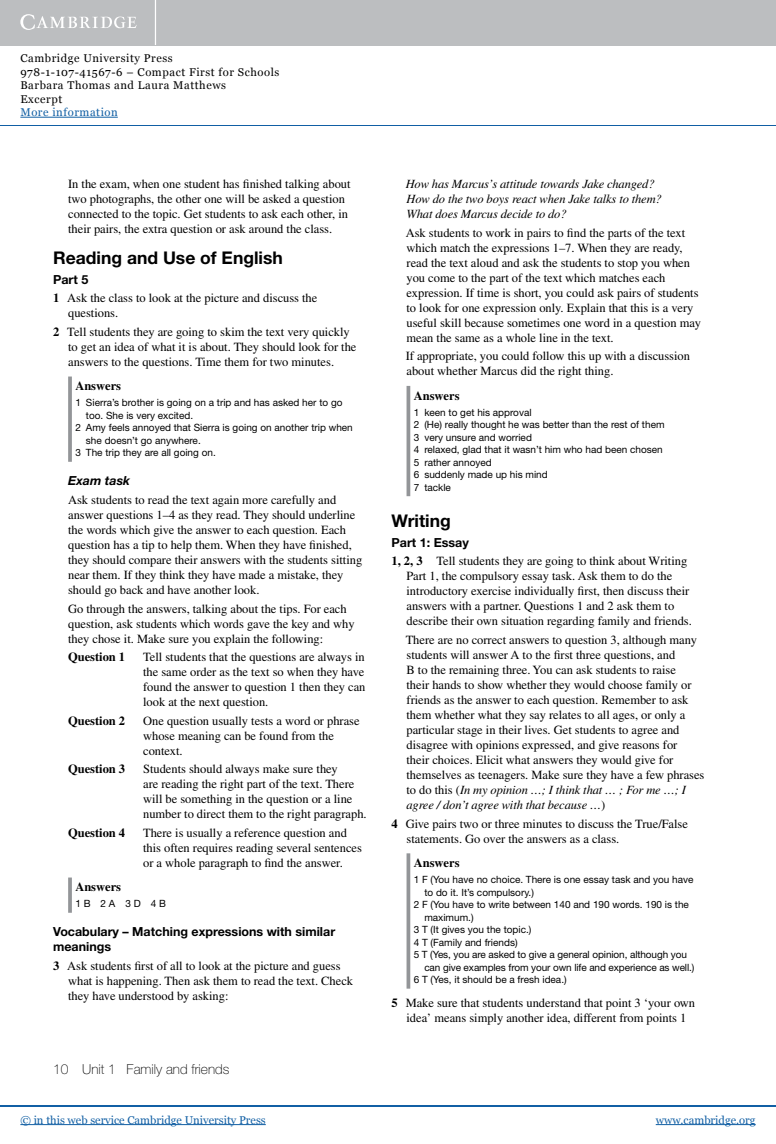
<style>
.page{position:relative;width:776px;height:1144px;background:#fff}
.page>*{position:absolute;margin:0;border:0;box-sizing:border-box;transform-origin:0 0}
.t1{font:700 17.5px "Helvetica Neue LT Std";color:#000}
.t2{font:100 13.75px "Helvetica Neue LT Std";color:#000}
.t3{font:12.5px/15px "Times LT Std";color:#000}
.t4{font:italic 12.5px/15px "Times LT Std";letter-spacing:-.01em;color:#000}
.t5{font:700 12.5px/15px "Helvetica Neue LT Std";color:#000}
.t6{font:700 12.5px "Times LT Std";color:#000}
.t7{font:italic 700 12.5px "Helvetica Neue LT Std";color:#000}
.t8{font:11.25px/13.4px "Georgia";letter-spacing:.05em;color:#000}
.t9{font:11.25px "Georgia";color:#115fa4}
.t10{font:11.25px "Georgia";letter-spacing:.05em;color:#115fa4}
.t11{font:10px/12.5px "Helvetica Neue LT Std";color:#000}
.s1{font-weight:700}
.s2{font-style:italic}
</style>
<div class="page">
<div style="left:0;top:0;width:776px;height:45px;background:#bcbec0"></div>
<hr style="left:155px;top:0;width:1px;height:45px;background:#fff">
<svg style="left:20px;top:14px;width:117px;height:16px"></svg>
<hr style="left:20px;top:117px;width:98px;height:1px;background:#115fa4">
<hr style="left:0;top:125px;width:776px;height:1px;background:#115fa4">
<hr style="left:0;top:1104px;width:776px;height:1px;background:#115fa4">
<hr style="left:20px;top:1124px;width:246px;height:1px;background:#115fa4">
<hr style="left:656px;top:1124px;width:100px;height:1px;background:#115fa4">
<hr style="left:68px;top:376px;width:4px;height:85px;background:#9d9fa2">
<hr style="left:68px;top:877px;width:4px;height:35px;background:#9d9fa2">
<hr style="left:407px;top:386px;width:3px;height:110px;background:#939598">
<hr style="left:407px;top:853px;width:3px;height:135px;background:#939598">
<p class="t8" style="left:20px;top:52px;width:261px">Cambridge University Press<br>978-1-107-41567-6 – Compact First for Schools<br>Barbara Thomas and Laura Matthews<br>Excerpt</p>
<p class="t10" style="left:20px;top:105px;width:99px">More information</p>
<p class="t3" style="left:68px;top:176px;width:284px">In the exam, when one student has finished talking about two photographs, the other one will be asked a question connected to the topic. Get students to ask each other, in their pairs, the extra question or ask around the class.</p>
<h1 class="t1" style="left:53px;top:246px;width:231px">Reading and Use of English</h1>
<p class="t5" style="left:53px;top:271px;width:37px">Part 5</p>
<p class="t3" style="left:68px;top:290px;width:251px;text-indent:-15px"><span class="s1">1</span> Ask the class to look at the picture and discuss the questions.</p>
<p class="t3" style="left:68px;top:324px;width:290px;text-indent:-15px"><span class="s1">2</span> Tell students they are going to skim the text very quickly to get an idea of what it is about. They should look for the answers to the questions. Time them for two minutes.</p>
<p class="t6" style="left:75px;top:378px;width:47px">Answers</p>
<p class="t11" style="left:75px;top:396px;width:269px">1 Sierra’s brother is going on a trip and has asked her to go</p>
<p class="t11" style="left:86px;top:409px;width:109px">too. She is very excited.</p>
<p class="t11" style="left:75px;top:421px;width:279px">2 Amy feels annoyed that Sierra is going on another trip when</p>
<p class="t11" style="left:86px;top:434px;width:116px">she doesn’t go anywhere.</p>
<p class="t11" style="left:75px;top:446px;width:142px">3 The trip they are all going on.</p>
<p class="t7" style="left:68px;top:473px;width:64px">Exam task</p>
<p class="t3" style="left:68px;top:492px;width:296px">Ask students to read the text again more carefully and answer questions 1–4 as they read. They should underline the words which give the answer to each question. Each question has a tip to help them. When they have finished, they should compare their answers with the students sitting near them. If they think they have made a mistake, they should go back and have another look.</p>
<p class="t3" style="left:68px;top:600px;width:288px">Go through the answers, talking about the tips. For each question, ask students which words gave the key and why they chose it. Make sure you explain the following:</p>
<p class="t6" style="left:68px;top:649px;width:59px">Question 1</p>
<p class="t3" style="left:143px;top:649px;width:224px;text-align:justify">Tell students that the questions are always in the same order as the text so when they have found the answer to question 1 then they can look at the next question.</p>
<p class="t6" style="left:68px;top:712px;width:59px">Question 2</p>
<p class="t3" style="left:143px;top:712px;width:218px">One question usually tests a word or phrase whose meaning can be found from the context.</p>
<p class="t6" style="left:68px;top:761px;width:59px">Question 3</p>
<p class="t3" style="left:143px;top:761px;width:225px">Students should always make sure they<br>are reading the right part of the text. There will be something in the question or a line number to direct them to the right paragraph.</p>
<p class="t6" style="left:68px;top:825px;width:59px">Question 4</p>
<p class="t3" style="left:143px;top:824px;width:220px">There is usually a reference question and this often requires reading several sentences or a whole paragraph to find the answer.</p>
<p class="t6" style="left:75px;top:879px;width:47px">Answers</p>
<p class="t11" style="left:75px;top:897px;width:92px">1 B2 A3 D4 B</p>
<p class="t5" style="left:53px;top:923px;width:284px">Vocabulary – Matching expressions with similar meanings</p>
<p class="t3" style="left:68px;top:957px;width:286px;text-indent:-15px"><span class="s1">3</span> Ask students first of all to look at the picture and guess what is happening. Then ask them to read the text. Check they have understood by asking:</p>
<p class="t2" style="left:53px;top:1061px;width:178px">10 Unit 1 Family and friends</p>
<p class="t4" style="left:406px;top:176px;width:258px">How has Marcus’s attitude towards Jake changed?<br>How do the two boys react when Jake talks to them?<br>What does Marcus decide to do?</p>
<p class="t3" style="left:406px;top:225px;width:297px">Ask students to work in pairs to find the parts of the text which match the expressions 1–7. When they are ready, read the text aloud and ask the students to stop you when you come to the part of the text which matches each expression. If time is short, you could ask pairs of students to look for one expression only. Explain that this is a very useful skill because sometimes one word in a question may mean the same as a whole line in the text.</p>
<p class="t3" style="left:406px;top:348px;width:286px">If appropriate, you could follow this up with a discussion about whether Marcus did the right thing.</p>
<p class="t6" style="left:414px;top:388px;width:47px">Answers</p>
<p class="t11" style="left:414px;top:406px;width:252px">1 keen to get his approval<br>2 (He) really thought he was better than the rest of them<br>3 very unsure and worried<br>4 relaxed, glad that it wasn’t him who had been chosen<br>5 rather annoyed<br>6 suddenly made up his mind<br>7 tackle</p>
<h1 class="t1" style="left:392px;top:509px;width:61px">Writing</h1>
<p class="t5" style="left:392px;top:534px;width:79px">Part 1: Essay</p>
<p class="t3" style="left:407px;top:553px;width:287px;text-indent:-15px"><span class="s1">1, 2, 3</span> Tell students they are going to think about Writing Part 1, the compulsory essay task. Ask them to do the introductory exercise individually first, then discuss their answers with a partner. Questions 1 and 2 ask them to describe their own situation regarding family and friends.</p>
<p class="t3" style="left:406px;top:632px;width:300px">There are no correct answers to question 3, although many students will answer A to the first three questions, and<br>B to the remaining three. You can ask students to raise<br>their hands to show whether they would choose family or friends as the answer to each question. Remember to ask them whether what they say relates to all ages, or only a particular stage in their lives. Get students to agree and disagree with opinions expressed, and give reasons for<br>their choices. Elicit what answers they would give for themselves as teenagers. Make sure they have a few phrases to do this (<span class="s2">In my opinion …; I think that … ; For me …; I agree / don’t agree with that because …</span>)</p>
<p class="t3" style="left:407px;top:815px;width:283px;text-indent:-15px"><span class="s1">4</span> Give pairs two or three minutes to discuss the True/False statements. Go over the answers as a class.</p>
<p class="t6" style="left:414px;top:855px;width:47px">Answers</p>
<p class="t11" style="left:414px;top:873px;width:281px">1 F (You have no choice. There is one essay task and you have</p>
<p class="t11" style="left:424px;top:885px;width:111px">to do it. It’s compulsory.)</p>
<p class="t11" style="left:414px;top:898px;width:277px">2 F (You have to write between 140 and 190 words. 190 is the</p>
<p class="t11" style="left:424px;top:910px;width:51px">maximum.)</p>
<p class="t11" style="left:414px;top:923px;width:119px">3 T (It gives you the topic.)</p>
<p class="t11" style="left:414px;top:935px;width:105px">4 T (Family and friends)</p>
<p class="t11" style="left:414px;top:948px;width:275px">5 T (Yes, you are asked to give a general opinion, although you</p>
<p class="t11" style="left:424px;top:960px;width:272px">can give examples from your own life and experience as well.)</p>
<p class="t11" style="left:414px;top:973px;width:155px">6 T (Yes, it should be a fresh idea.)</p>
<p class="t3" style="left:392px;top:995px;width:305px;text-align:center"><span class="s1">5</span> Make sure that students understand that point 3 ‘your own idea’ means simply another idea, different from points 1</p>
<p class="t9" style="left:20px;top:1112px;width:247px">© in this web service Cambridge University Press</p>
<p class="t9" style="left:656px;top:1112px;width:101px">www.cambridge.org</p>
</div>
